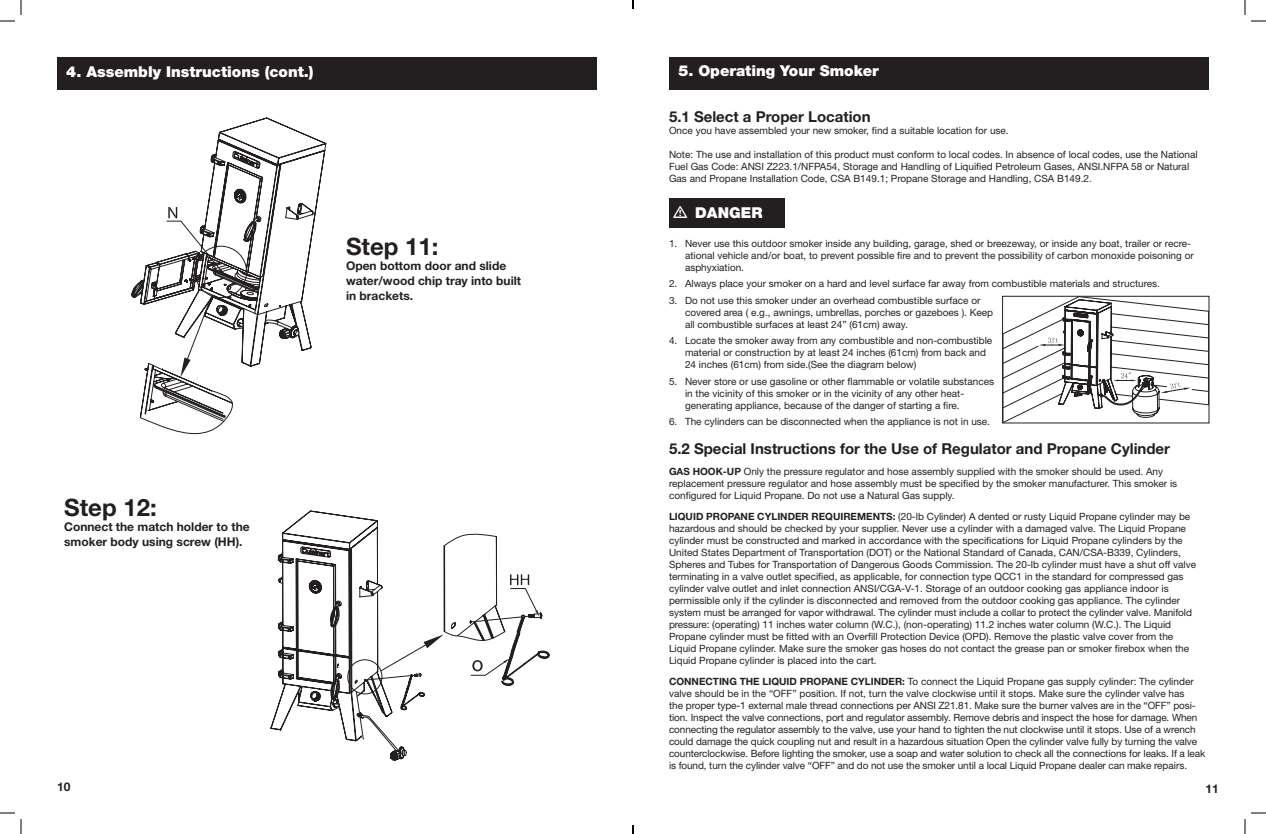
<style>
.page{position:relative;width:1266px;height:834px;background:#fff}
.page>*{position:absolute;margin:0;border:0;box-sizing:border-box;transform-origin:0 0}
.t1{font:700 24px "Helvetica Neue LT Std";color:#231f20}
.t2{font:700 15px "Helvetica Neue LT Std";color:#231f20}
.t3{font:900 15px "Helvetica Neue LT Std";color:#fff}
.t4{font:700 12px/15px "Helvetica Neue LT Std";color:#231f20}
.t5{font:10px/12px "Helvetica Neue LT Std";color:#231f20}
.s1{color:#ed028c}
.s2{font-weight:700}
</style>
<div class="page">
<div style="left:57px;top:57px;width:540px;height:32px;background:#231f20"></div>
<div style="left:669px;top:57px;width:540px;height:32px;background:#231f20"></div>
<div style="left:669px;top:198px;width:116px;height:30px;background:#231f20"></div>
<svg style="left:271px;top:510px;width:279px;height:251px"></svg>
<svg style="left:1004px;top:298px;width:203px;height:123px"></svg>
<div style="left:1002px;top:296px;width:207px;height:127px;border:1px solid #231f20"></div>
<svg style="left:131px;top:118px;width:195px;height:316px"></svg>
<svg style="left:0;top:0;width:22px;height:22px"></svg>
<svg style="left:0;top:812px;width:22px;height:22px"></svg>
<svg style="left:1244px;top:0;width:22px;height:22px"></svg>
<svg style="left:1244px;top:812px;width:22px;height:22px"></svg>
<svg style="left:632px;top:0;width:2px;height:9px"></svg>
<svg style="left:632px;top:825px;width:2px;height:9px"></svg>
<h2 class="t3" style="left:66px;top:62px;width:249px">4. Assembly Instructions (cont.)</h2>
<h1 class="t1" style="left:346px;top:231px;width:94px">Step 11:</h1>
<p class="t4" style="left:346px;top:258px;width:177px">Open bottom door and slide water/wood chip tray into built in brackets.</p>
<h1 class="t1" style="left:64px;top:493px;width:94px">Step 12:</h1>
<p class="t4" style="left:64px;top:519px;width:187px">Connect the match holder to the smoker body using screw (HH).</p>
<h2 class="t3" style="left:678px;top:62px;width:202px">5. Operating Your Smoker</h2>
<h2 class="t2" style="left:669px;top:108px;width:203px">5.1 Select a Proper Location</h2>
<p class="t5" style="left:669px;top:124px;width:341px">Once you have assembled your new smoker, find a suitable location for use.</p>
<p class="t5" style="left:669px;top:148px;width:530px">Note: The use and installation of this product must conform to local codes. In absence of local codes, use the National<br>Fuel Gas Code: ANSI Z223.1/NFPA54, Storage and Handling of Liquified Petroleum Gases, ANSI.NFPA 58 or Natural<br>Gas and Propane Installation Code, CSA B149.1; Propane Storage and Handling, CSA B149.2<span class="s1">.</span></p>
<h2 class="t3" style="left:695px;top:204px;width:57px">DANGER</h2>
<p class="t5" style="left:685px;top:237px;width:510px;text-indent:-16px">1. Never use this outdoor smoker inside any building, garage, shed or breezeway, or inside any boat, trailer or recre&shy;ational vehicle and/or boat, to prevent possible fire and to prevent the possibility of carbon monoxide poisoning or asphyxiation.</p>
<p class="t5" style="left:669px;top:277px;width:493px">2. Always place your smoker on a hard and level surface far away from combustible materials and structures.</p>
<p class="t5" style="left:685px;top:294px;width:310px;text-indent:-16px">3. Do not use this smoker under an overhead combustible surface or covered area ( e.g., awnings, umbrellas, porches or gazeboes ). Keep all combustible surfaces at least 24” (61cm) away.</p>
<p class="t5" style="left:685px;top:334px;width:309px;text-indent:-16px">4. Locate the smoker away from any combustible and non-combustible material or construction by at least 24 inches (61cm) from back and<br>24 inches (61cm) from side.(See the diagram below)</p>
<p class="t5" style="left:685px;top:375px;width:311px;text-indent:-16px">5. Never store or use gasoline or other flammable or volatile substances in the vicinity of this smoker or in the vicinity of any other heat&shy;generating appliance, because of the danger of starting a fire.</p>
<p class="t5" style="left:669px;top:415px;width:323px">6. The cylinders can be disconnected when the appliance is not in use.</p>
<h2 class="t2" style="left:669px;top:439px;width:503px">5.2 Special Instructions for the Use of Regulator and Propane Cylinder</h2>
<p class="t5" style="left:669px;top:465px;width:510px"><span class="s2">GAS HOOK-UP</span> Only the pressure regulator and hose assembly supplied with the smoker should be used. Any replacement pressure regulator and hose assembly must be specified by the smoker manufacturer. This smoker is configured for Liquid Propane. Do not use a Natural Gas supply.</p>
<p class="t5" style="left:669px;top:510px;width:529px"><span class="s2">LIQUID PROPANE CYLINDER REQUIREMENTS:</span> (20-lb Cylinder) A dented or rusty Liquid Propane cylinder may be hazardous and should be checked by your supplier. Never use a cylinder with a damaged valve. The Liquid Propane cylinder must be constructed and marked in accordance with the specifications for Liquid Propane cylinders by the United States Department of Transportation (DOT) or the National Standard of Canada, CAN/CSA-B339, Cylinders, Spheres and Tubes for Transportation of Dangerous Goods Commission. The 20-lb cylinder must have a shut off valve terminating in a valve outlet specified, as applicable, for connection type QCC1 in the standard for compressed gas cylinder valve outlet and inlet connection ANSI/CGA-V-1. Storage of an outdoor cooking gas appliance indoor is permissible only if the cylinder is disconnected and removed from the outdoor cooking gas appliance. The cylinder system must be arranged for vapor withdrawal. The cylinder must include a collar to protect the cylinder valve. Manifold pressure: (operating) 11 inches water column (W.C.), (non-operating) 11.2 inches water column (W.C.). The Liquid Propane cylinder must be fitted with an Overfill Protection Device (OPD). Remove the plastic valve cover from the Liquid Propane cylinder. Make sure the smoker gas hoses do not contact the grease pan or smoker firebox when the Liquid Propane cylinder is placed into the cart.</p>
<p class="t5" style="left:669px;top:675px;width:538px"><span class="s2">CONNECTING THE LIQUID PROPANE CYLINDER:</span> To connect the Liquid Propane gas supply cylinder: The cylinder valve should be in the “OFF” position. If not, turn the valve clockwise until it stops. Make sure the cylinder valve has<br>the proper type-1 external male thread connections per ANSI Z21.81. Make sure the burner valves are in the “OFF” posi&shy;tion. Inspect the valve connections, port and regulator assembly. Remove debris and inspect the hose for damage. When connecting the regulator assembly to the valve, use your hand to tighten the nut clockwise until it stops. Use of a wrench could damage the quick coupling nut and result in a hazardous situation Open the cylinder valve fully by turning the valve counterclockwise. Before lighting the smoker, use a soap and water solution to check all the connections for leaks. If a leak is found, turn the cylinder valve “OFF” and do not use the smoker until a local Liquid Propane dealer can make repairs.</p>
<p class="t4" style="left:57px;top:779px;width:15px">10</p>
<p class="t4" style="left:1205px;top:781px;width:15px">11</p>
</div>
